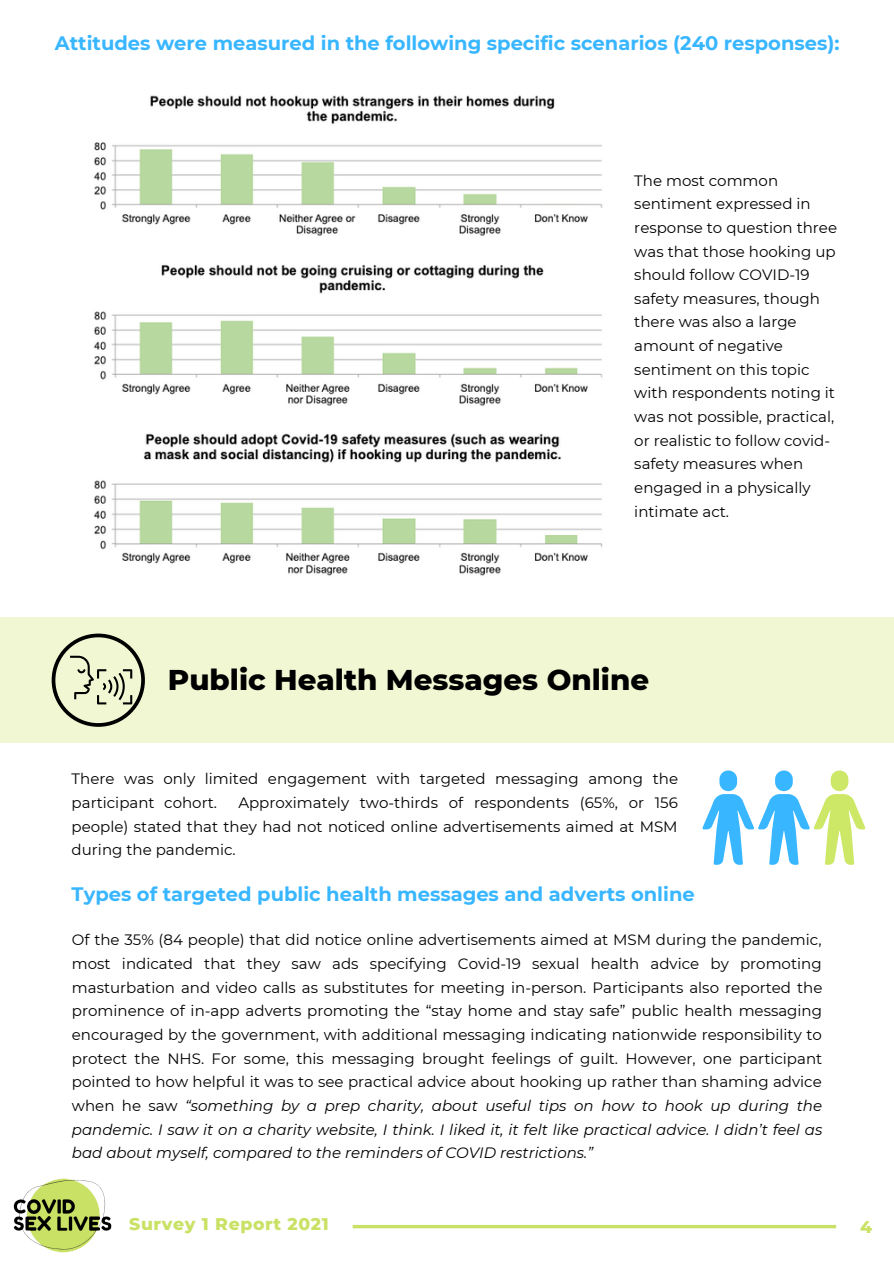
<style>
.page{position:relative;width:894px;height:1264px;background:#fff}
.page>*{position:absolute;margin:0;border:0;box-sizing:border-box;transform-origin:0 0}
.t1{font:800 29.25px "Montserrat";color:#000}
.t2{font:700 19.5px "Montserrat";color:#38b6ff}
.t3{font:800 17.25px "Montserrat";letter-spacing:.04em;color:#c9e265}
.t4{font:15px/23.7px "Montserrat";color:#000}
.s1{font-style:italic}
</style>
<div class="page">
<svg style="left:352px;top:1225px;width:483px;height:3px"></svg>
<img style="left:13px;top:1178px;width:99px;height:75px">
<img style="left:93px;top:95px;width:510px;height:481px">
<div style="left:0;top:617px;width:893px;height:126px;background:#f0f7d2"></div>
<svg style="left:52px;top:633px;width:93px;height:93px"></svg>
<svg style="left:702px;top:770px;width:163px;height:94px"></svg>
<p class="t2" style="left:55px;top:31px;width:786px">Attitudes were measured in the following specific scenarios (240 responses):</p>
<p class="t4" style="left:634px;top:168px;width:204px">The most common sentiment expressed in response to question three was that those hooking up should follow COVID-19 safety measures, though there was also a large amount of negative sentiment on this topic with respondents noting it was not possible, practical, or realistic to follow covid&shy;safety measures when engaged in a physically intimate act.</p>
<p class="t1" style="left:168px;top:662px;width:482px">Public Health Messages Online</p>
<p class="t4" style="left:72px;top:767px;width:607px">There was only limited engagement with targeted messaging among the participant cohort.</p>
<p class="t4" style="left:72px;top:790px;width:607px;text-align:justify;text-indent:167px">Approximately two-thirds of respondents (65%, or 156 people) stated that they had not noticed online advertisements aimed at MSM during the pandemic.</p>
<p class="t2" style="left:72px;top:881px;width:624px">Types of targeted public health messages and adverts online</p>
<p class="t4" style="left:72px;top:928px;width:751px;text-align:justify">Of the 35% (84 people) that did notice online advertisements aimed at MSM during the pandemic, most indicated that they saw ads specifying Covid-19 sexual health advice by promoting masturbation and video calls as substitutes for meeting in-person. Participants also reported the prominence of in-app adverts promoting the “stay home and stay safe” public health messaging encouraged by the government, with additional messaging indicating nationwide responsibility to protect the NHS. For some, this messaging brought feelings of guilt. However, one participant pointed to how helpful it was to see practical advice about hooking up rather than shaming advice when he saw <span class="s1">“something by a prep charity, about useful tips on how to hook up during the pandemic. I saw it on a charity website, I think. I liked it, it felt like practical advice. I didn’t feel as bad about myself, compared to the reminders of COVID restrictions.”</span></p>
<p class="t3" style="left:129px;top:1213px;width:201px">Survey 1 Report 2021</p>
<p class="t3" style="left:859px;top:1216px;width:14px">4</p>
</div>
